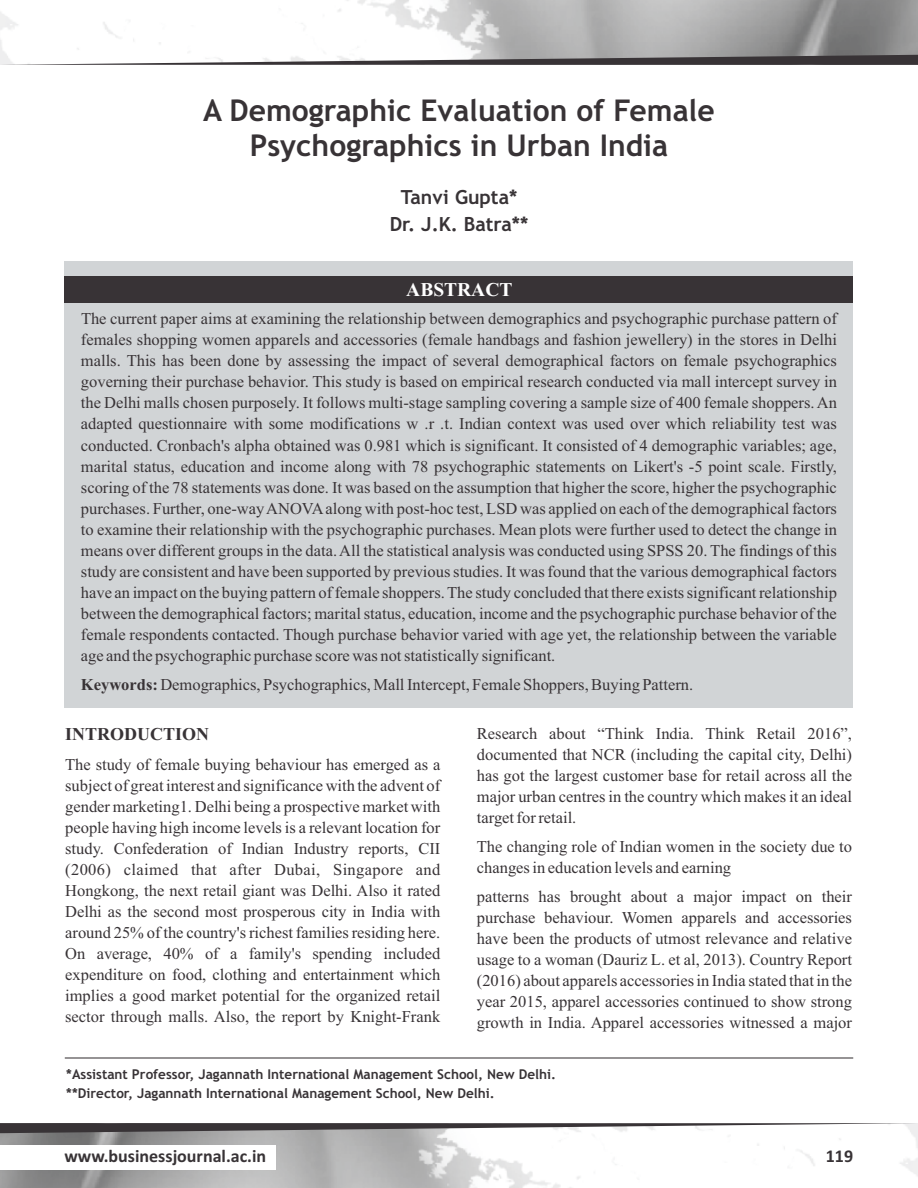
<style>
.page{position:relative;width:918px;height:1188px;background:#fff}
.page>*{position:absolute;margin:0;border:0;box-sizing:border-box;transform-origin:0 0}
.t1{font:700 30px/34.8px "Trebuchet MS";color:#383336;text-align:center}
.t2{font:700 19.5px/26.8px "Trebuchet MS";color:#383336;text-align:center}
.t3{font:700 19.5px "Times New Roman";color:#fff}
.t4{font:700 18px "Calibri";color:#383336}
.t5{font:700 18px "Times New Roman";color:#383336}
.t6{font:16.5px/21px "Times New Roman";color:#383336;text-align:justify}
.t7{font:700 13.5px/18.6px "Trebuchet MS";color:#383336}
.s1{font-weight:700}
</style>
<div class="page">
<div style="left:65px;top:261px;width:788px;height:447px;background:#d1d4d6"></div>
<div style="left:65px;top:276px;width:788px;height:27px;background:#383336"></div>
<hr style="left:65px;top:1057px;width:788px;height:2px;background:#383336">
<img style="left:0;top:0;width:918px;height:55px">
<svg style="left:0;top:55px;width:918px;height:10px"></svg>
<img style="left:0;top:1133px;width:918px;height:55px">
<svg style="left:0;top:1123px;width:918px;height:10px"></svg>
<div style="left:0;top:1145px;width:276px;height:25px;background:#fff"></div>
<h1 class="t1" style="left:203px;top:96px;width:513px">A Demographic Evaluation of Female<br>Psychographics in Urban India</h1>
<p class="t2" style="left:390px;top:185px;width:140px">Tanvi Gupta*<br>Dr. J.K. Batra**</p>
<p class="t3" style="left:406px;top:283px;width:108px">ABSTRACT</p>
<p class="t6" style="left:81px;top:310px;width:758px">The current paper aims at examining the relationship between demographics and psychographic purchase pattern of females shopping women apparels and accessories (female handbags and fashion jewellery) in the stores in Delhi malls. This has been done by assessing the impact of several demographical factors on female psychographics governing their purchase behavior. This study is based on empirical research conducted via mall intercept survey in the Delhi malls chosen purposely. It follows multi-stage sampling covering a sample size of 400 female shoppers. An adapted questionnaire with some modifications w .r .t. Indian context was used over which reliability test was conducted. Cronbach's alpha obtained was 0.981 which is significant. It consisted of 4 demographic variables; age, marital status, education and income along with 78 psychographic statements on Likert's -5 point scale. Firstly, scoring of the 78 statements was done. It was based on the assumption that higher the score, higher the psychographic purchases. Further, one-way ANOVAalong with post-hoc test, LSD was applied on each of the demographical factors to examine their relationship with the psychographic purchases. Mean plots were further used to detect the change in means over different groups in the data. All the statistical analysis was conducted using SPSS 20. The findings of this study are consistent and have been supported by previous studies. It was found that the various demographical factors have an impact on the buying pattern of female shoppers. The study concluded that there exists significant relationship between the demographical factors; marital status, education, income and the psychographic purchase behavior of the female respondents contacted. Though purchase behavior varied with age yet, the relationship between the variable age and the psychographic purchase score was not statistically significant.</p>
<p class="t6" style="left:81px;top:675px;width:614px"><span class="s1">Keywords:</span> Demographics, Psychographics, Mall Intercept, Female Shoppers, Buying Pattern.</p>
<p class="t5" style="left:65px;top:728px;width:145px">INTRODUCTION</p>
<p class="t6" style="left:65px;top:755px;width:377px">The study of female buying behaviour has emerged as a subject of great interest and significance with the advent of gender marketing1. Delhi being a prospective market with people having high income levels is a relevant location for study. Confederation of Indian Industry reports, CII (2006) claimed that after Dubai, Singapore and Hongkong, the next retail giant was Delhi. Also it rated Delhi as the second most prosperous city in India with around 25% of the country's richest families residing here.<br>On average, 40% of a family's spending included expenditure on food, clothing and entertainment which implies a good market potential for the organized retail sector through malls. Also, the report by Knight-Frank</p>
<p class="t6" style="left:477px;top:724px;width:377px">Research about “Think India. Think Retail 2016”, documented that NCR (including the capital city, Delhi) has got the largest customer base for retail across all the major urban centres in the country which makes it an ideal target for retail.</p>
<p class="t6" style="left:477px;top:837px;width:377px">The changing role of Indian women in the society due to changes in education levels and earning</p>
<p class="t6" style="left:477px;top:888px;width:377px">patterns has brought about a major impact on their purchase behaviour. Women apparels and accessories have been the products of utmost relevance and relative usage to a woman (Dauriz L. et al, 2013). Country Report (2016) about apparels accessories in India stated that in the year 2015, apparel accessories continued to show strong growth in India. Apparel accessories witnessed a major</p>
<p class="t7" style="left:66px;top:1067px;width:491px">*Assistant Professor, Jagannath International Management School, New Delhi. **Director, Jagannath International Management School, New Delhi.</p>
<p class="t4" style="left:64px;top:1148px;width:203px">www.businessjournal.ac.in</p>
<p class="t4" style="left:826px;top:1148px;width:29px">119</p>
</div>
